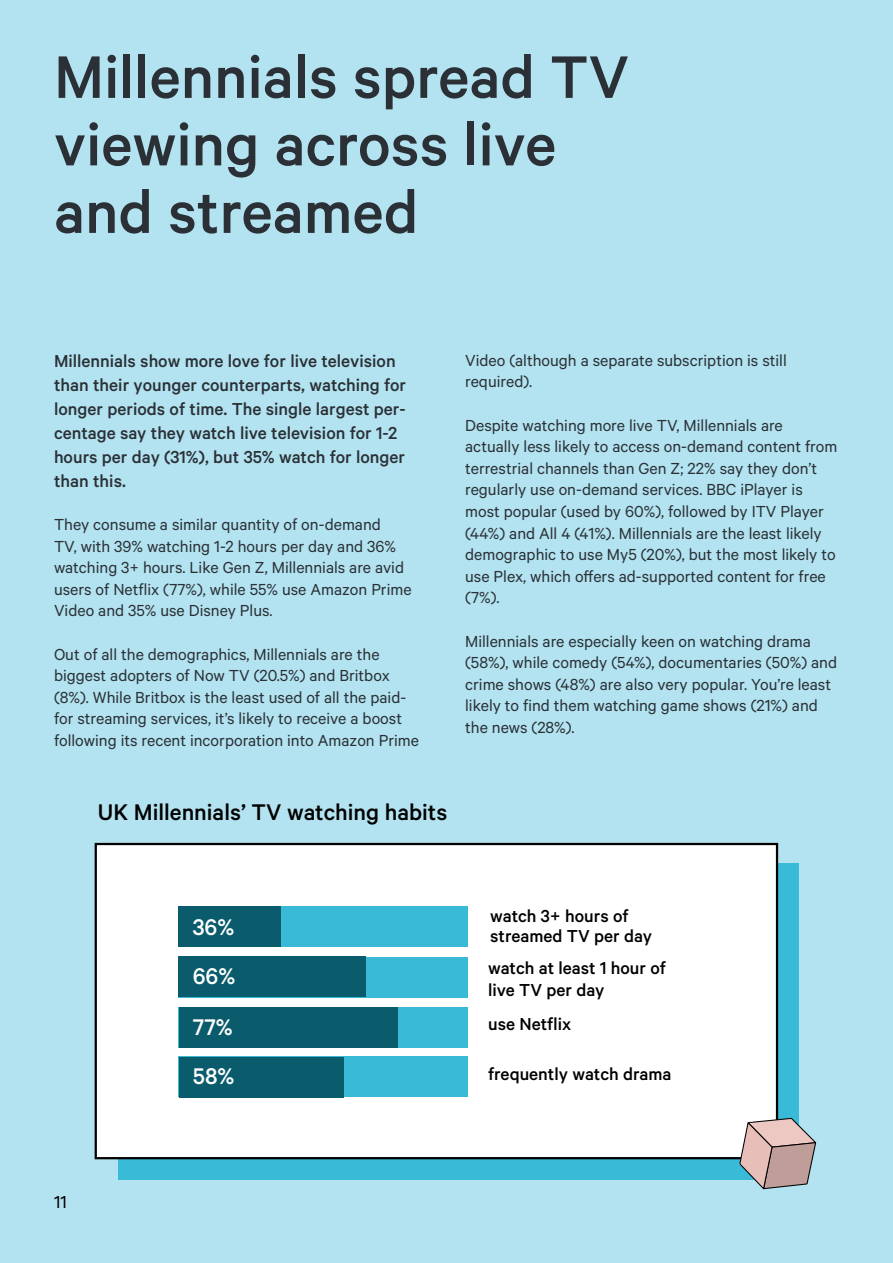
<style>
.page{position:relative;width:893px;height:1263px;background:#b3e3f0}
.page>*{position:absolute;margin:0;border:0;box-sizing:border-box;transform-origin:0 0}
.t1{font:500 67.5px/67.5px "Calibre";color:#2a3036}
.t2{font:500 25.5px "Calibre";color:#000}
.t3{font:500 25.5px "Calibre";letter-spacing:.005em;color:#fff}
.t4{font:500 19.5px/24px "Calibre";color:#2a3036}
.t5{font:500 19.5px/19.5px "Calibre";color:#000}
.Paragraph_Style_1{font:19.5px "Calibre";color:#000}
.t6{font:18px/21.6px "Calibre";color:#2a3036}
</style>
<div class="page">
<div style="left:118px;top:863px;width:680px;height:316px;background:#39bbd7"></div>
<div style="left:96px;top:844px;width:681px;height:314px;background:#fff"></div>
<div style="left:95px;top:843px;width:683px;height:316px;border:2px solid #000"></div>
<div style="left:179px;top:906px;width:289px;height:41px;background:#39bbd7"></div>
<div style="left:179px;top:957px;width:289px;height:41px;background:#39bbd7"></div>
<div style="left:179px;top:1007px;width:289px;height:41px;background:#39bbd7"></div>
<div style="left:179px;top:1056px;width:289px;height:41px;background:#39bbd7"></div>
<div style="left:179px;top:1057px;width:164px;height:41px;background:#0a5c6c"></div>
<div style="left:179px;top:1007px;width:218px;height:41px;background:#0a5c6c"></div>
<div style="left:179px;top:956px;width:187px;height:41px;background:#0a5c6c"></div>
<div style="left:179px;top:906px;width:102px;height:41px;background:#0a5c6c"></div>
<svg style="left:739px;top:1117px;width:78px;height:73px"></svg>
<p class="t1" style="left:54px;top:41px;width:577px">Millennials spread TV viewing across live and streamed</p>
<p class="t4" style="left:54px;top:348px;width:354px">Millennials show more love for live television than their younger counterparts, watching for longer periods of time. The single largest per&shy;centage say they watch live television for 1-2 hours per day (31%), but 35% watch for longer than this.</p>
<p class="t6" style="left:54px;top:513px;width:359px">They consume a similar quantity of on-demand<br>TV, with 39% watching 1-2 hours per day and 36% watching 3+ hours. Like Gen Z, Millennials are avid users of Netflix (77%), while 55% use Amazon Prime Video and 35% use Disney Plus.</p>
<p class="t6" style="left:54px;top:643px;width:367px">Out of all the demographics, Millennials are the biggest adopters of Now TV (20.5%) and Britbox (8%). While Britbox is the least used of all the paid&shy;for streaming services, it’s likely to receive a boost following its recent incorporation into Amazon Prime</p>
<p class="t6" style="left:465px;top:349px;width:323px">Video (although a separate subscription is still required).</p>
<p class="t6" style="left:465px;top:414px;width:374px">Despite watching more live TV, Millennials are actually less likely to access on-demand content from terrestrial channels than Gen Z; 22% say they don’t regularly use on-demand services. BBC iPlayer is most popular (used by 60%), followed by ITV Player (44%) and All 4 (41%). Millennials are the least likely demographic to use My5 (20%), but the most likely to use Plex, which offers ad-supported content for free (7%).</p>
<p class="t6" style="left:465px;top:630px;width:373px">Millennials are especially keen on watching drama (58%), while comedy (54%), documentaries (50%) and crime shows (48%) are also very popular. You’re least likely to find them watching game shows (21%) and the news (28%).</p>
<p class="t2" style="left:98px;top:797px;width:351px">UK Millennials’ TV watching habits</p>
<p class="t3" style="left:193px;top:912px;width:43px">36%</p>
<p class="t3" style="left:193px;top:961px;width:44px">66%</p>
<p class="t3" style="left:193px;top:1012px;width:42px">77%</p>
<p class="t3" style="left:193px;top:1061px;width:43px">58%</p>
<p class="t5" style="left:490px;top:906px;width:163px">watch 3+ hours of streamed TV per day</p>
<p class="t5" style="left:488px;top:956px;width:179px;line-height:22.5px">watch at least 1 hour of live TV per day</p>
<p class="t5" style="left:488px;top:1014px;width:85px">use Netflix</p>
<p class="t5" style="left:488px;top:1064px;width:185px">frequently watch drama</p>
<p class="Paragraph_Style_1" style="left:54px;top:1191px;width:14px">11</p>
</div>
